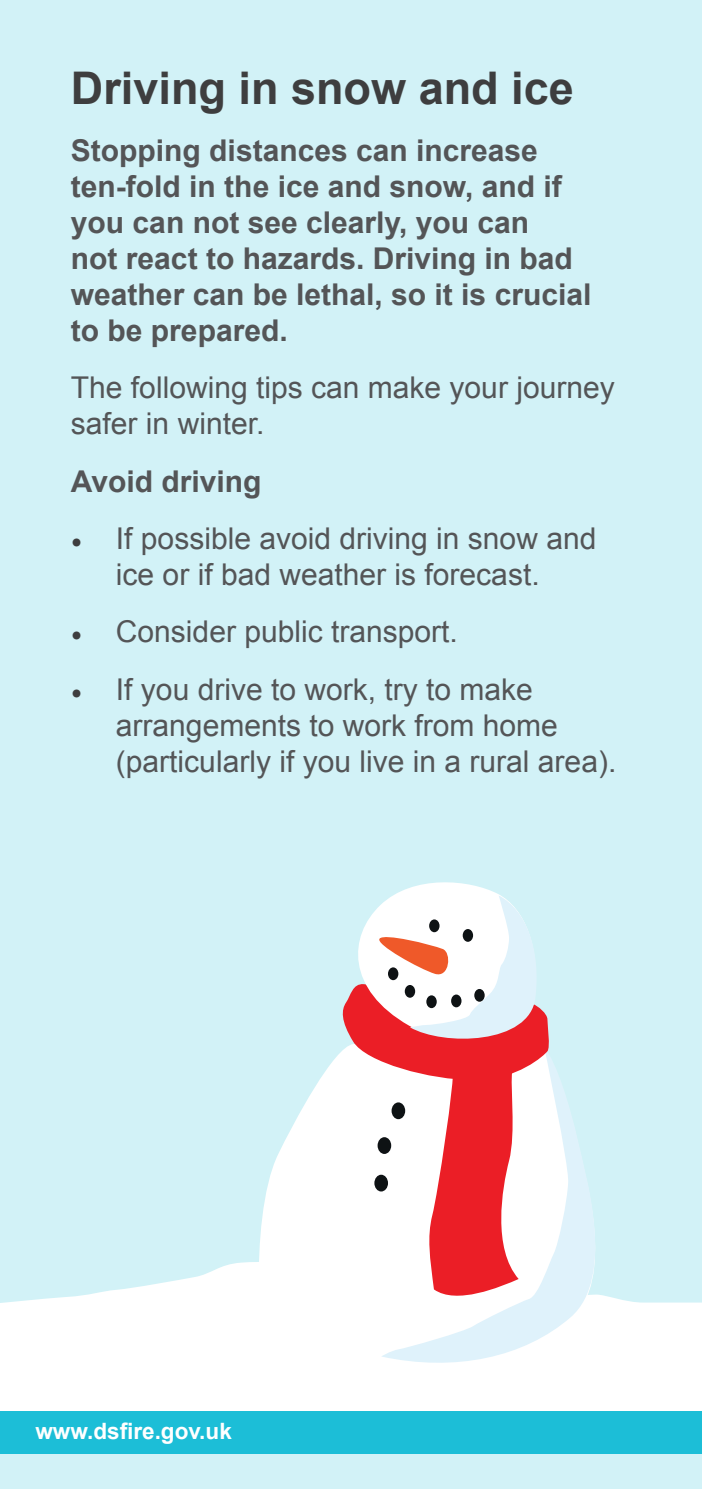
<style>
.page{position:relative;width:702px;height:1489px;background:#fff}
.page>*{position:absolute;margin:0;border:0;box-sizing:border-box;transform-origin:0 0}
.t1{font:700 45px "Arial";color:#3e3e3f}
.t2{font:30px/36px "Arial";color:#545557}
.t3{font:700 30px/36px "Arial";color:#545557}
.t4{font:700 22.5px "Arial";color:#fff}
.s1{font-family:"Minion Pro";color:#3e3e3f}
</style>
<div class="page">
<div style="left:0;top:0;width:702px;height:1488px;background:#d2f2f7"></div>
<div style="left:0;top:1410px;width:702px;height:43px;background:#1cbed7"></div>
<svg style="left:0;top:1262px;width:702px;height:148px;background:#f8fdfd"></svg>
<svg style="left:258px;top:1053px;width:359px;height:321px;fill:#fff"></svg>
<svg style="left:381px;top:1053px;width:236px;height:319px"></svg>
<svg style="left:340px;top:882px;width:210px;height:423px"></svg>
<div style="left:429px;top:919px;width:10px;height:13px;background:#0e1214;border-radius:50%"></div>
<div style="left:462px;top:929px;width:11px;height:12px;background:#0e1214;border-radius:50%"></div>
<div style="left:474px;top:988px;width:10px;height:13px;background:#0e1214;border-radius:50%"></div>
<div style="left:451px;top:994px;width:10px;height:13px;background:#0e1214;border-radius:50%"></div>
<div style="left:391px;top:1102px;width:14px;height:17px;background:#0e1214;border-radius:50%"></div>
<div style="left:377px;top:1137px;width:14px;height:16px;background:#0e1214;border-radius:50%"></div>
<div style="left:374px;top:1174px;width:14px;height:17px;background:#0e1214;border-radius:50%"></div>
<div style="left:426px;top:995px;width:10px;height:13px;background:#0e1214;border-radius:50%"></div>
<div style="left:405px;top:984px;width:10px;height:13px;background:#0e1214;border-radius:50%"></div>
<div style="left:388px;top:967px;width:10px;height:13px;background:#0e1214;border-radius:50%"></div>
<h1 class="t1" style="left:71px;top:58px;width:504px">Driving in snow and ice</h1>
<p class="t3" style="left:71px;top:133px;width:522px">Stopping distances can increase ten-fold in the ice and snow, and if you can not see clearly, you can<br>not react to hazards. Driving in bad weather can be lethal, so it is crucial to be prepared.</p>
<p class="t2" style="left:71px;top:370px;width:545px">The following tips can make your journey safer in winter.</p>
<p class="t3" style="left:71px;top:464px;width:192px">Avoid driving</p>
<p class="t2" style="left:71px;top:520px;width:527px;text-align:center"><span class="s1">•</span> If possible avoid driving in snow and ice or if bad weather is forecast.</p>
<p class="t2" style="left:71px;top:614px;width:388px"><span class="s1">•</span> Consider public transport.</p>
<p class="t2" style="left:116px;top:671px;width:502px;text-indent:-45px"><span class="s1">•</span> If you drive to work, try to make arrangements to work from home (particularly if you live in a rural area).</p>
<p class="t4" style="left:35px;top:1415px;width:198px">www.dsfire.gov.uk</p>
</div>
